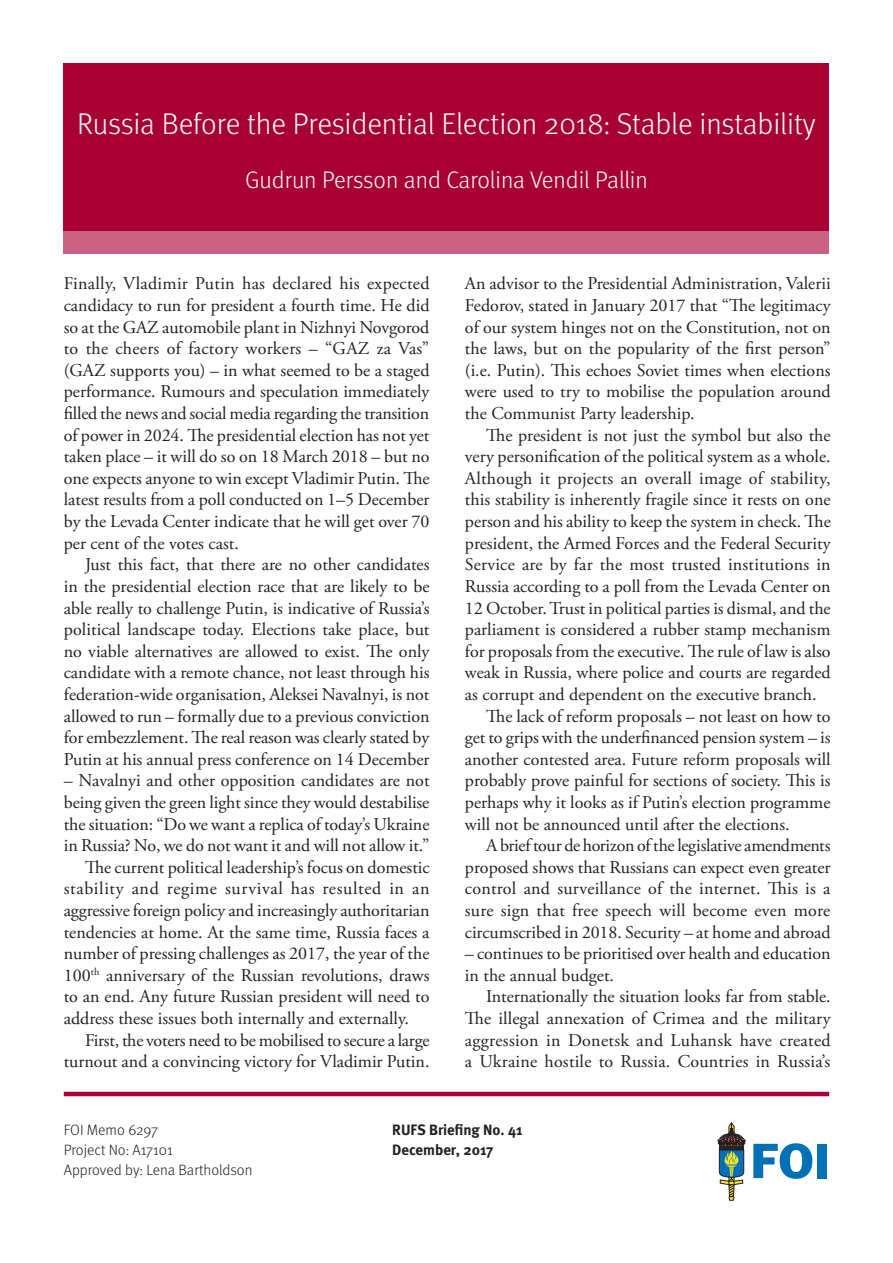
<style>
.page{position:relative;width:893px;height:1263px;background:#fff}
.page>*{position:absolute;margin:0;border:0;box-sizing:border-box;transform-origin:0 0}
.Rubrik_1{font:300 30px "Meta";color:#fff}
.Rubrik_1-2{font:300 24px "Meta";color:#fff}
.t1{font:18px/21.6px "Adobe Garamond Pro";color:#231f20;text-align:justify}
.Punktsats_2{font:300 15px "Meta";color:#231f20}
.Punktsats_2-2{font:700 15px "Meta";color:#231f20}
</style>
<div class="page">
<svg style="left:753px;top:1143px;width:59px;height:36px"></svg>
<div style="left:818px;top:1144px;width:9px;height:34px;background:#0071b6"></div>
<svg style="left:718px;top:1122px;width:27px;height:78px"></svg>
<div style="left:64px;top:208px;width:765px;height:45px;background:#ca6383"></div>
<div style="left:64px;top:63px;width:765px;height:167px;background:#a80033"></div>
<hr style="left:64px;top:1092px;width:765px;height:4px;background:#a80033">
<p class="Rubrik_1" style="left:77px;top:107px;width:740px">Russia Before the Presidential Election 2018: Stable instability</p>
<p class="Rubrik_1-2" style="left:245px;top:166px;width:404px">Gudrun Persson and Carolina Vendil Pallin</p>
<p class="t1" style="left:64px;top:274px;width:367px">Finally, Vladimir Putin has declared his expected candidacy to run for president a fourth time. He did so at the GAZ automobile plant in Nizhnyi Novgorod to the cheers of factory workers – “GAZ za Vas” (GAZ supports you) – in what seemed to be a staged performance. Rumours and speculation immediately filled the news and social media regarding the transition of power in 2024. The presidential election has not yet taken place – it will do so on 18 March 2018 – but no one expects anyone to win except Vladimir Putin. The latest results from a poll conducted on 1–5 December by the Levada Center indicate that he will get over 70 per cent of the votes cast.</p>
<p class="t1" style="left:64px;top:554px;width:367px;text-indent:21px">Just this fact, that there are no other candidates in the presidential election race that are likely to be able really to challenge Putin, is indicative of Russia’s political landscape today. Elections take place, but no viable alternatives are allowed to exist. The only candidate with a remote chance, not least through his federation-wide organisation, Aleksei Navalnyi, is not allowed to run – formally due to a previous conviction for embezzlement. The real reason was clearly stated by Putin at his annual press conference on 14 December</p>
<p class="t1" style="left:64px;top:770px;width:367px">– Navalnyi and other opposition candidates are not being given the green light since they would destabilise the situation: “Do we want a replica of today’s Ukraine in Russia? No, we do not want it and will not allow it.”</p>
<p class="t1" style="left:64px;top:857px;width:367px;text-indent:21px">The current political leadership’s focus on domestic stability and regime survival has resulted in an aggressive foreign policy and increasingly authoritarian tendencies at home. At the same time, Russia faces a number of pressing challenges as 2017, the year of the 100<sup>th</sup> anniversary of the Russian revolutions, draws to an end. Any future Russian president will need to address these issues both internally and externally.</p>
<p class="t1" style="left:64px;top:1030px;width:367px;text-align:right">First, the voters need to be mobilised to secure a large turnout and a convincing victory for Vladimir Putin.</p>
<p class="t1" style="left:465px;top:274px;width:367px">An advisor to the Presidential Administration, Valerii Fedorov, stated in January 2017 that “The legitimacy of our system hinges not on the Constitution, not on the laws, but on the popularity of the first person” (i.e. Putin). This echoes Soviet times when elections were used to try to mobilise the population around the Communist Party leadership.</p>
<p class="t1" style="left:465px;top:425px;width:367px;text-indent:21px">The president is not just the symbol but also the very personification of the political system as a whole.<br>Although it projects an overall image of stability, this stability is inherently fragile since it rests on one person and his ability to keep the system in check. The president, the Armed Forces and the Federal Security Service are by far the most trusted institutions in Russia according to a poll from the Levada Center on 12 October. Trust in political parties is dismal, and the parliament is considered a rubber stamp mechanism for proposals from the executive. The rule of law is also weak in Russia, where police and courts are regarded as corrupt and dependent on the executive branch.</p>
<p class="t1" style="left:465px;top:706px;width:367px;text-indent:21px">The lack of reform proposals – not least on how to get to grips with the underfinanced pension system – is another contested area. Future reform proposals will probably prove painful for sections of society. This is perhaps why it looks as if Putin’s election programme will not be announced until after the elections.</p>
<p class="t1" style="left:465px;top:835px;width:367px;text-indent:21px">A brief tour de horizon of the legislative amendments proposed shows that Russians can expect even greater control and surveillance of the internet. This is a sure sign that free speech will become even more circumscribed in 2018. Security – at home and abroad</p>
<p class="t1" style="left:465px;top:943px;width:367px">– continues to be prioritised over health and education in the annual budget.</p>
<p class="t1" style="left:465px;top:986px;width:367px;text-indent:21px">Internationally the situation looks far from stable.<br>The illegal annexation of Crimea and the military aggression in Donetsk and Luhansk have created a Ukraine hostile to Russia. Countries in Russia’s</p>
<p class="Punktsats_2" style="left:64px;top:1121px;width:96px">FOI Memo 6297</p>
<p class="Punktsats_2-2" style="left:392px;top:1120px;width:132px">RUFS Briefing No. 41</p>
<p class="Punktsats_2" style="left:64px;top:1141px;width:111px">Project No: A17101</p>
<p class="Punktsats_2-2" style="left:392px;top:1141px;width:103px">December, 2017</p>
<p class="Punktsats_2" style="left:64px;top:1161px;width:190px">Approved by: Lena Bartholdson</p>
</div>
